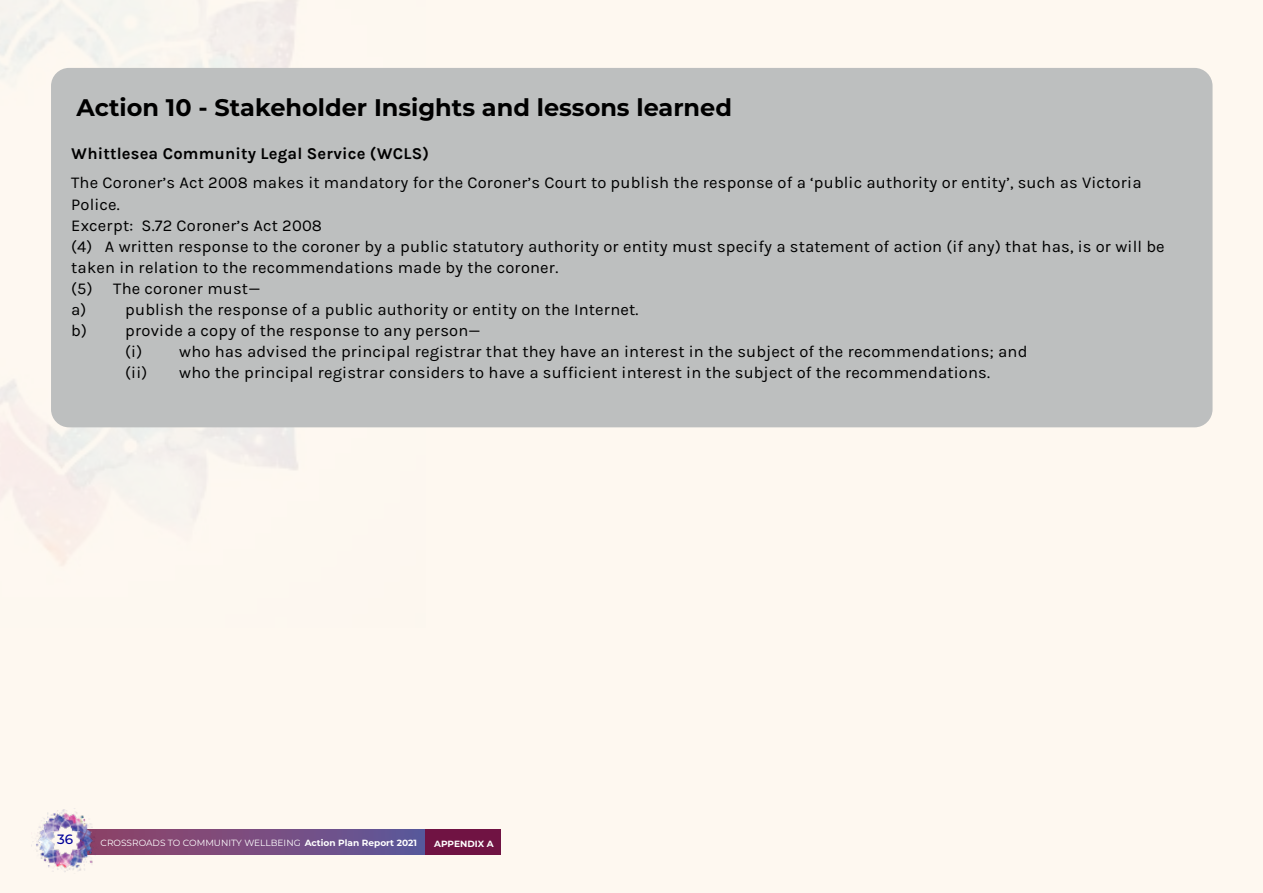
<style>
.page{position:relative;width:1263px;height:893px;background:#fef8f0}
.page>*{position:absolute;margin:0;border:0;box-sizing:border-box;transform-origin:0 0}
.t1{font:700 24px "Montserrat";color:#000}
.t2{font:16.5px "Karla";letter-spacing:.01em;color:#000}
.t3{font:700 16.5px "Karla";letter-spacing:.01em;color:#000}
.t4{font:500 13.5px "Montserrat";color:#009}
.t5{font:9px "Montserrat";color:#fff}
.t6{font:700 9px "Montserrat";color:#fff}
.s1{font-weight:700}
</style>
<div class="page">
<div style="left:81px;top:829px;width:344px;height:26px;background:linear-gradient(to right,#934165,#5e589b)"></div>
<img style="left:31px;top:808px;width:67px;height:64px">
<div style="left:51px;top:68px;width:1161px;height:359px;background:#bdbfbf;border-radius:18px"></div>
<div style="left:426px;top:829px;width:75px;height:26px;background:#701343"></div>
<h1 class="t1" style="left:77px;top:90px;width:657px">Action 10 - Stakeholder Insights and lessons learned</h1>
<p class="t3" style="left:71px;top:144px;width:359px">Whittlesea Community Legal Service (WCLS)</p>
<p class="t2" style="left:71px;top:174px;width:1072px">The Coroner’s Act 2008 makes it mandatory for the Coroner’s Court to publish the response of a ‘public authority or entity’, such as Victoria</p>
<p class="t2" style="left:71px;top:195px;width:50px">Police.</p>
<p class="t2" style="left:71px;top:216px;width:252px">Excerpt: S.72 Coroner’s Act 2008</p>
<p class="t2" style="left:71px;top:237px;width:1095px">(4) A written response to the coroner by a public statutory authority or entity must specify a statement of action (if any) that has, is or will be</p>
<p class="t2" style="left:71px;top:258px;width:489px">taken in relation to the recommendations made by the coroner.</p>
<p class="t2" style="left:71px;top:279px;width:191px">(5) The coroner must—</p>
<p class="t2" style="left:71px;top:300px;width:569px">a) publish the response of a public authority or entity on the Internet.</p>
<p class="t2" style="left:71px;top:321px;width:411px">b) provide a copy of the response to any person—</p>
<p class="t2" style="left:125px;top:342px;width:904px">(i) who has advised the principal registrar that they have an interest in the subject of the recommendations; and</p>
<p class="t2" style="left:125px;top:363px;width:866px">(ii) who the principal registrar considers to have a sufficient interest in the subject of the recommendations.</p>
<p class="t4" style="left:57px;top:830px;width:18px">36</p>
<p class="t5" style="left:101px;top:837px;width:318px">CROSSROADS TO COMMUNITY WELLBEING <span class="s1">Action Plan Report 2021</span></p>
<p class="t6" style="left:434px;top:837px;width:61px">APPENDIX A</p>
</div>
